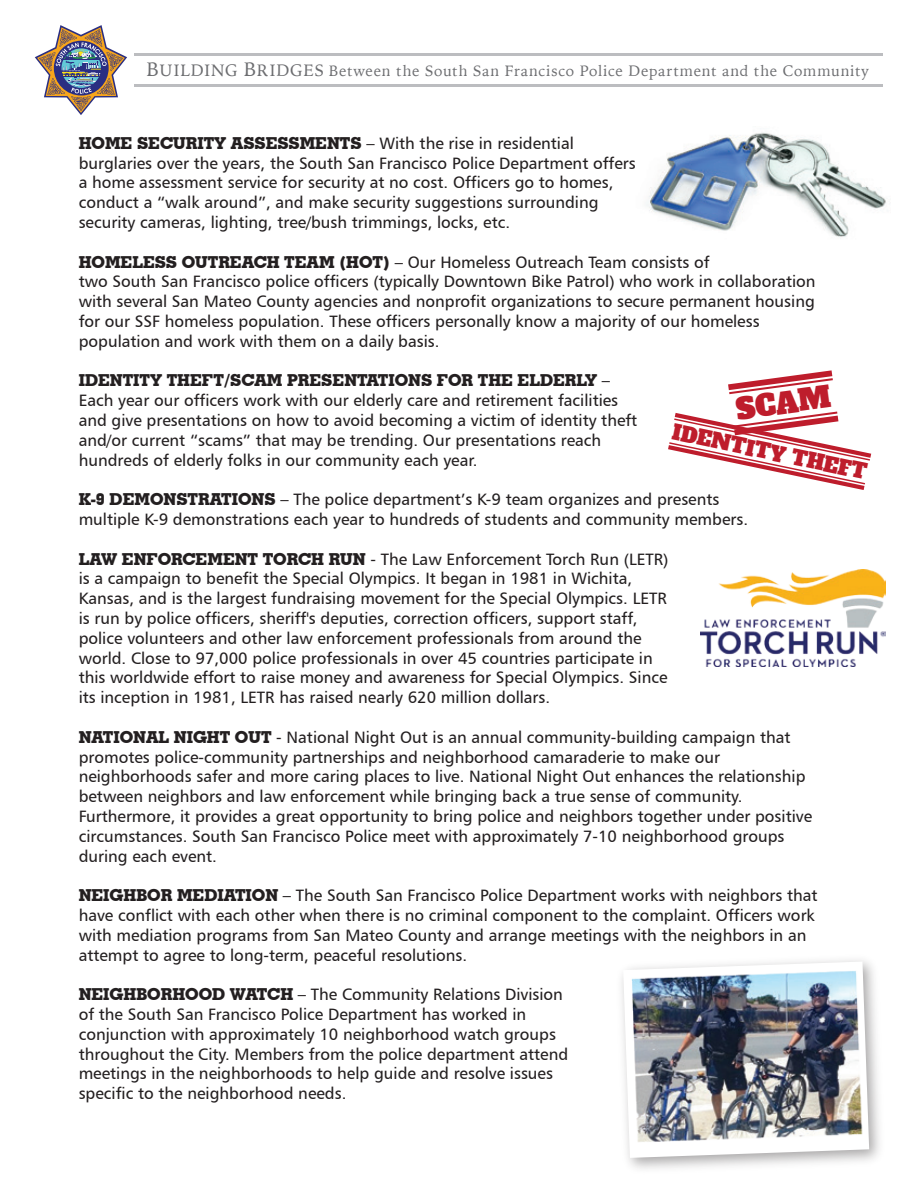
<style>
.page{position:relative;width:918px;height:1188px;background:#fff}
.page>*{position:absolute;margin:0;border:0;box-sizing:border-box;transform-origin:0 0}
.t1{font:28.35px "Alfa Slab One";color:#be1d2c}
.t2{font:20.4px "Alfa Slab One";color:#be1d2c}
.t3{font:16.5px/19.8px "Humanist 777 BT Roman B";color:#231f20}
.t4{font:700 16.5px "Geometric Slab 703 BT Xtra";color:#231f20}
.t5{font:15px "Iowan Old Style";letter-spacing:.05em;color:#6c6d70}
.s1{font-size:19.5px}
.s2{font-size:16.5px}
.s3{font-family:"Geometric Slab 703 BT Xtra";font-weight:700}
.s4{font-family:"Humanist 777 BT Roman B";font-weight:400}
</style>
<div class="page">
<img style="left:646px;top:132px;width:240px;height:105px">
<svg style="left:728px;top:370px;width:105px;height:24px"></svg>
<svg style="left:668px;top:412px;width:203px;height:78px"></svg>
<img style="left:700px;top:570px;width:186px;height:96px">
<svg style="left:35px;top:25px;width:92px;height:90px"></svg>
<hr style="left:135px;top:85px;width:748px;height:2px;background:#bcbdc0">
<hr style="left:135px;top:54px;width:748px;height:2px;background:#bcbdc0">
<img style="left:621px;top:960px;width:259px;height:209px">
<p class="t5" style="left:147px;top:57px;width:724px"><span class="s1">B</span><span class="s2">UILDING</span> <span class="s1">B</span><span class="s2">RIDGES</span> Between the South San Francisco Police Department and the Community</p>
<p class="t3" style="left:79px;top:133px;width:559px"><span class="s3">HOME SECURITY ASSESSMENTS</span> – With the rise in residential burglaries over the years, the South San Francisco Police Department offers a home assessment service for security at no cost. Officers go to homes, conduct a “walk around”, and make security suggestions surrounding security cameras, lighting, tree/bush trimmings, locks, etc.</p>
<p class="t3" style="left:79px;top:252px;width:738px"><span class="s3">HOMELESS OUTREACH TEAM (HOT)</span> – Our Homeless Outreach Team consists of<br>two South San Francisco police officers (typically Downtown Bike Patrol) who work in collaboration with several San Mateo County agencies and nonprofit organizations to secure permanent housing for our SSF homeless population. These officers personally know a majority of our homeless population and work with them on a daily basis.</p>
<p class="t4" style="left:79px;top:371px;width:533px">IDENTITY THEFT/SCAM PRESENTATIONS FOR THE ELDERLY <span class="s4">–</span></p>
<p class="t3" style="left:79px;top:390px;width:560px">Each year our officers work with our elderly care and retirement facilities and give presentations on how to avoid becoming a victim of identity theft and/or current “scams” that may be trending. Our presentations reach hundreds of elderly folks in our community each year.</p>
<p class="t3" style="left:79px;top:489px;width:671px"><span class="s3">K-9 DEMONSTRATIONS</span> – The police department’s K-9 team organizes and presents multiple K-9 demonstrations each year to hundreds of students and community members.</p>
<p class="t3" style="left:79px;top:549px;width:591px"><span class="s3">LAW ENFORCEMENT TORCH RUN</span> - The Law Enforcement Torch Run (LETR) is a campaign to benefit the Special Olympics. It began in 1981 in Wichita, Kansas, and is the largest fundraising movement for the Special Olympics. LETR is run by police officers, sheriff's deputies, correction officers, support staff, police volunteers and other law enforcement professionals from around the world. Close to 97,000 police professionals in over 45 countries participate in this worldwide effort to raise money and awareness for Special Olympics. Since its inception in 1981, LETR has raised nearly 620 million dollars.</p>
<p class="t3" style="left:79px;top:727px;width:735px"><span class="s3">NATIONAL NIGHT OUT</span> - National Night Out is an annual community-building campaign that promotes police-community partnerships and neighborhood camaraderie to make our neighborhoods safer and more caring places to live. National Night Out enhances the relationship between neighbors and law enforcement while bringing back a true sense of community.<br>Furthermore, it provides a great opportunity to bring police and neighbors together under positive circumstances. South San Francisco Police meet with approximately 7-10 neighborhood groups during each event.</p>
<p class="t3" style="left:79px;top:885px;width:740px"><span class="s3">NEIGHBOR MEDIATION</span> – The South San Francisco Police Department works with neighbors that have conflict with each other when there is no criminal component to the complaint. Officers work with mediation programs from San Mateo County and arrange meetings with the neighbors in an attempt to agree to long-term, peaceful resolutions.</p>
<p class="t3" style="left:79px;top:984px;width:491px"><span class="s3">NEIGHBORHOOD WATCH</span> – The Community Relations Division of the South San Francisco Police Department has worked in conjunction with approximately 10 neighborhood watch groups throughout the City. Members from the police department attend meetings in the neighborhoods to help guide and resolve issues specific to the neighborhood needs.</p>
<h1 class="t1" style="left:733px;top:385px;width:96px;rotate:-8deg">SCAM</h1>
<p class="t2" style="left:677px;top:414px;width:200px;rotate:12deg">IDENTITY THEFT</p>
</div>
